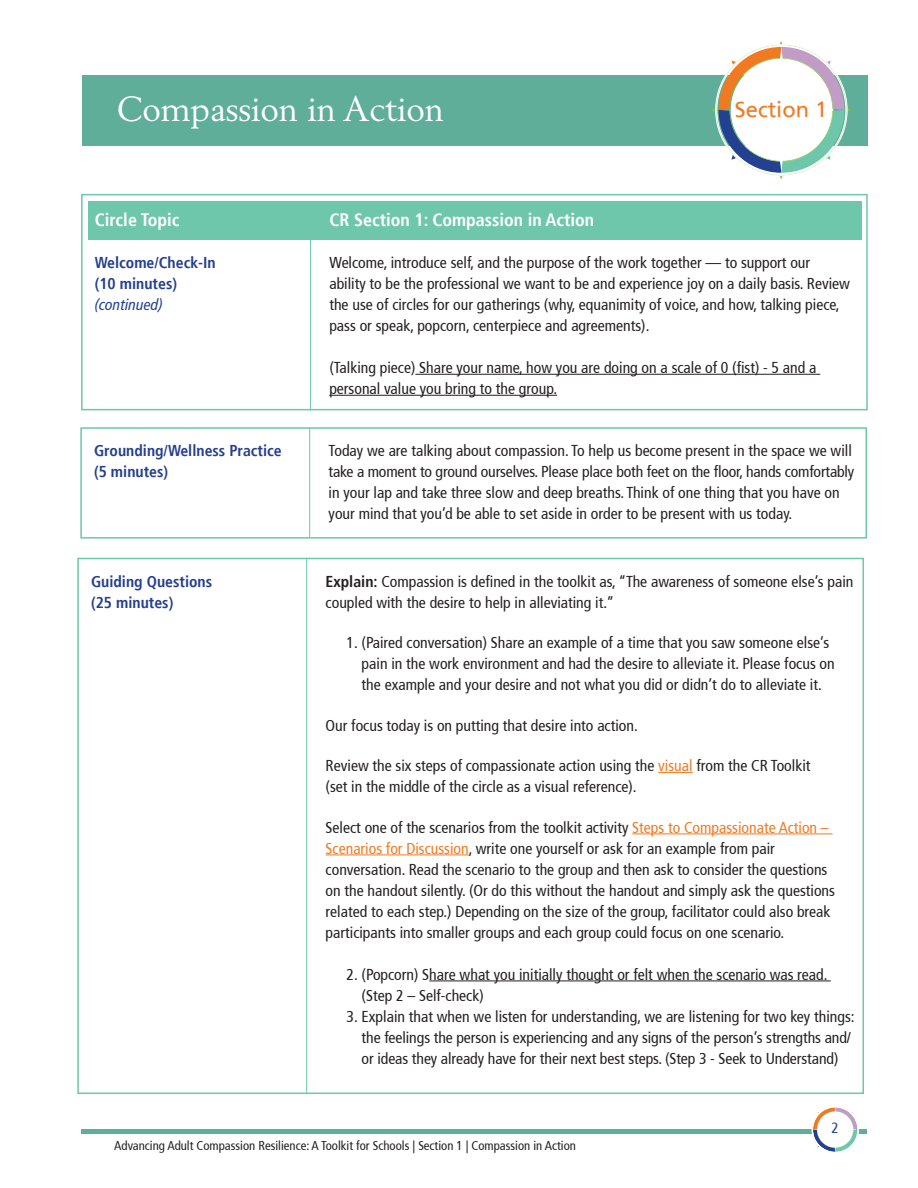
<style>
.page{position:relative;width:918px;height:1188px;background:#fff}
.page>*{position:absolute;margin:0;border:0;box-sizing:border-box;transform-origin:0 0}
.t1{font:34.5px "Berling";letter-spacing:-.005em;color:#fff}
.t2{font:21.9px "Frutiger";color:#f07a22}
.t3{font:700 condensed 18px "Frutiger";color:#fff}
.number_indent{font:condensed 15.75px/21px "Frutiger";color:#231f20}
.t4{font:700 condensed 15.75px "Frutiger";color:#253f8e}
.t5{font:italic condensed 15.75px "Frutiger LT Pro";color:#234190}
.t6{font:condensed 15px "Frutiger";color:#234190}
.t7{font:condensed 12.75px "Frutiger";color:#231f20}
.s1{font-weight:700}
.s2{color:#f07a22}
</style>
<div class="page">
<hr style="left:82px;top:1130px;width:785px;height:4px;background:#5fae9a">
<div style="left:82px;top:75px;width:786px;height:71px;background:#5fae9a"></div>
<svg style="left:711px;top:41px;width:140px;height:138px"></svg>
<div style="left:81px;top:194px;width:787px;height:216px;border:2px solid #6ec6ab"></div>
<hr style="left:310px;top:211px;width:1px;height:199px;background:#6ec6ab">
<div style="left:88px;top:201px;width:774px;height:39px;background:#6ec6ab"></div>
<hr style="left:415px;top:374px;width:405px;height:1px;background:#231f20">
<hr style="left:329px;top:395px;width:228px;height:1px;background:#231f20">
<svg style="left:810px;top:1107px;width:50px;height:45px"></svg>
<div style="left:80px;top:427px;width:787px;height:112px;border:2px solid #6ec6ab"></div>
<hr style="left:309px;top:427px;width:1px;height:110px;background:#6ec6ab">
<hr style="left:306px;top:558px;width:1px;height:536px;background:#6ec6ab">
<hr style="left:658px;top:772px;width:35px;height:1px;background:#f07a22">
<hr style="left:632px;top:834px;width:201px;height:1px;background:#f07a22">
<hr style="left:326px;top:855px;width:143px;height:1px;background:#f07a22">
<hr style="left:429px;top:981px;width:402px;height:1px;background:#231f20">
<p class="t1" style="left:116px;top:88px;width:329px">Compassion in Action</p>
<p class="t2" style="left:735px;top:99px;width:94px">Section 1</p>
<p class="t3" style="left:95px;top:212px;width:86px">Circle Topic</p>
<p class="t4" style="left:95px;top:255px;width:122px">Welcome/Check-In</p>
<p class="t4" style="left:95px;top:276px;width:84px">(10 minutes)</p>
<p class="t5" style="left:95px;top:295px;width:69px">(continued)</p>
<p class="t3" style="left:329px;top:212px;width:266px">CR Section 1: Compassion in Action</p>
<p class="number_indent" style="left:329px;top:253px;width:482px">Welcome, introduce self, and the purpose of the work together — to support our</p>
<p class="number_indent" style="left:329px;top:274px;width:522px">ability to be the professional we want to be and experience joy on a daily basis. Review the use of circles for our gatherings (why, equanimity of voice, and how, talking piece, pass or speak, popcorn, centerpiece and agreements).</p>
<p class="number_indent" style="left:329px;top:358px;width:489px">(Talking piece) Share your name, how you are doing on a scale of 0 (fist) - 5 and a personal value you bring to the group.</p>
<p class="t4" style="left:94px;top:444px;width:189px">Grounding/Wellness Practice</p>
<p class="t4" style="left:94px;top:465px;width:76px">(5 minutes)</p>
<p class="number_indent" style="left:329px;top:442px;width:527px">Today we are talking about compassion. To help us become present in the space we will take a moment to ground ourselves. Please place both feet on the floor, hands comfortably in your lap and take three slow and deep breaths. Think of one thing that you have on your mind that you’d be able to set aside in order to be present with us today.</p>
<p class="t4" style="left:91px;top:574px;width:123px">Guiding Questions</p>
<p class="t4" style="left:91px;top:595px;width:84px">(25 minutes)</p>
<p class="number_indent" style="left:326px;top:572px;width:529px"><span class="s1">Explain:</span> Compassion is defined in the toolkit as, “The awareness of someone else’s pain coupled with the desire to help in alleviating it.”</p>
<p class="number_indent" style="left:362px;top:634px;width:475px;text-indent:-15px">1. (Paired conversation) Share an example of a time that you saw someone else’s pain in the work environment and had the desire to alleviate it. Please focus on the example and your desire and not what you did or didn’t do to alleviate it.</p>
<p class="number_indent" style="left:326px;top:716px;width:314px">Our focus today is on putting that desire into action.</p>
<p class="number_indent" style="left:326px;top:757px;width:486px">Review the six steps of compassionate action using the <span class="s2">visual</span> from the CR Toolkit</p>
<p class="number_indent" style="left:326px;top:778px;width:312px">(set in the middle of the circle as a visual reference).</p>
<p class="number_indent" style="left:326px;top:818px;width:505px">Select one of the scenarios from the toolkit activity <span class="s2">Steps to Compassionate Action –<br>Scenarios for Discussion</span>, write one yourself or ask for an example from pair</p>
<p class="number_indent" style="left:326px;top:860px;width:511px">conversation. Read the scenario to the group and then ask to consider the questions on the handout silently. (Or do this without the handout and simply ask the questions related to each step.) Depending on the size of the group, facilitator could also break participants into smaller groups and each group could focus on one scenario.</p>
<p class="number_indent" style="left:362px;top:965px;width:467px;text-indent:-15px">2. (Popcorn) Share what you initially thought or felt when the scenario was read. (Step 2 – Self-check)</p>
<p class="number_indent" style="left:362px;top:1007px;width:494px;text-indent:-15px">3. Explain that when we listen for understanding, we are listening for two key things: the feelings the person is experiencing and any signs of the person’s strengths and/ or ideas they already have for their next best steps. (Step 3 - Seek to Understand)</p>
<p class="t6" style="left:832px;top:1122px;width:9px">2</p>
<p class="t7" style="left:114px;top:1140px;width:463px">Advancing Adult Compassion Resilience: A Toolkit for Schools | Section 1 | Compassion in Action</p>
</div>
